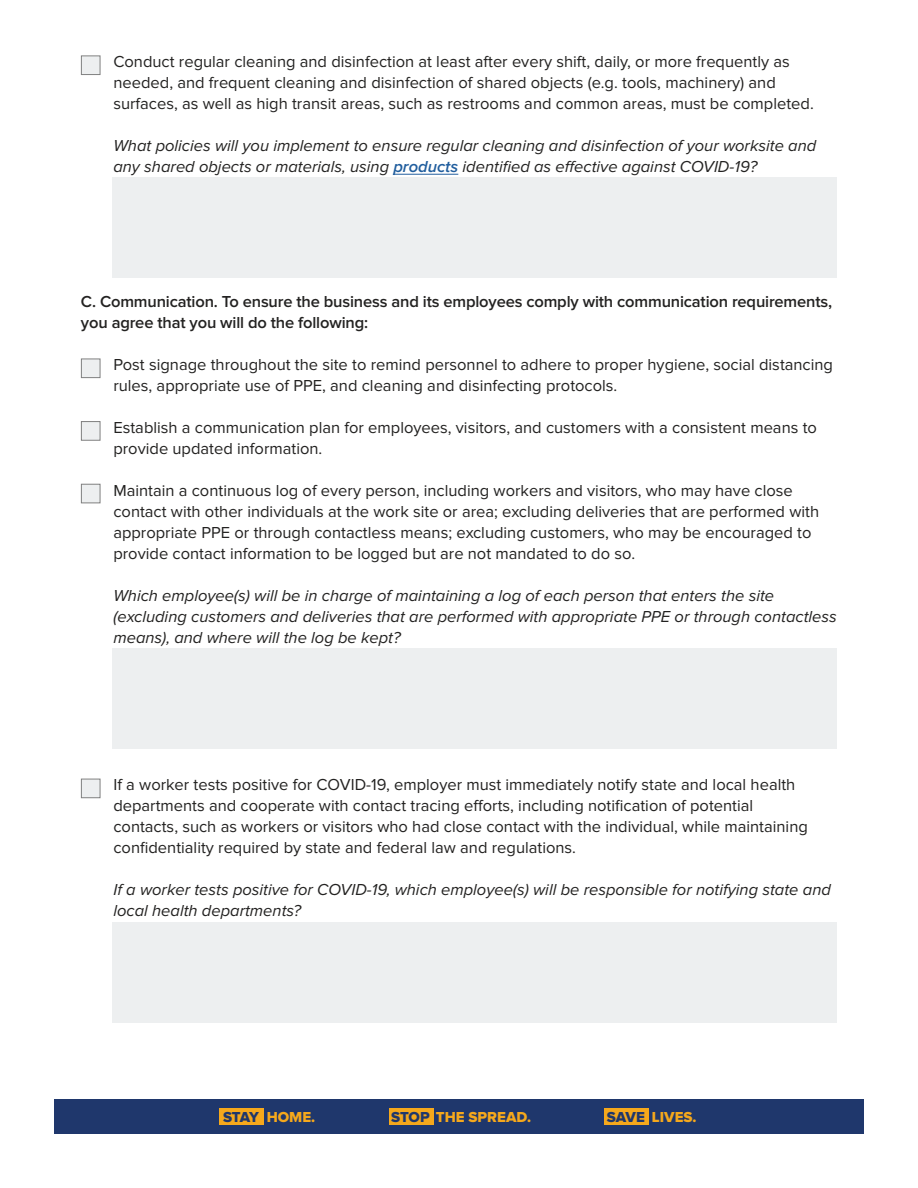
<style>
.page{position:relative;width:918px;height:1188px;background:#fff}
.page>*{position:absolute;margin:0;border:0;box-sizing:border-box;transform-origin:0 0}
.t1{font:16.5px/21px "Proxima Nova";color:#232221}
.t2{font:italic 16.5px/21px "Proxima Nova";color:#232221}
.t3{font:600 16.5px/21px "Proxima Nova";letter-spacing:-.01em;color:#232221}
.t4{font:15px "Proxima Nova Extrabld";color:#f5a81c}
.s1{font-weight:600;color:#215e9e}
.s2{color:#1f376c}
</style>
<div class="page">
<div style="left:54px;top:1100px;width:810px;height:34px;background:#1f376c"></div>
<div style="left:219px;top:1109px;width:44px;height:16px;background:#f5a81c"></div>
<div style="left:389px;top:1109px;width:44px;height:16px;background:#f5a81c"></div>
<div style="left:605px;top:1109px;width:44px;height:16px;background:#f5a81c"></div>
<hr style="left:393px;top:174px;width:65px;height:1px;background:#215e9e">
<div style="left:81px;top:56px;width:19px;height:19px;background:#edeff0"></div>
<div style="left:112px;top:177px;width:725px;height:100px;background:#edeff0"></div>
<div style="left:81px;top:359px;width:19px;height:19px;background:#edeff0"></div>
<div style="left:81px;top:422px;width:19px;height:18px;background:#edeff0"></div>
<div style="left:81px;top:484px;width:19px;height:19px;background:#edeff0"></div>
<div style="left:112px;top:648px;width:725px;height:100px;background:#edeff0"></div>
<div style="left:112px;top:922px;width:725px;height:101px;background:#edeff0"></div>
<div style="left:81px;top:779px;width:19px;height:19px;background:#edeff0"></div>
<p class="t1" style="left:113px;top:51px;width:702px">Conduct regular cleaning and disinfection at least after every shift, daily, or more frequently as needed, and frequent cleaning and disinfection of shared objects (e.g. tools, machinery) and surfaces, as well as high transit areas, such as restrooms and common areas, must be completed.</p>
<p class="t2" style="left:113px;top:135px;width:704px">What policies will you implement to ensure regular cleaning and disinfection of your worksite and any shared objects or materials, using <span class="s1">products</span> identified as effective against COVID-19?</p>
<p class="t3" style="left:81px;top:291px;width:753px">C. Communication. To ensure the business and its employees comply with communication requirements, you agree that you will do the following:</p>
<p class="t1" style="left:113px;top:354px;width:721px">Post signage throughout the site to remind personnel to adhere to proper hygiene, social distancing rules, appropriate use of PPE, and cleaning and disinfecting protocols.</p>
<p class="t1" style="left:113px;top:417px;width:705px">Establish a communication plan for employees, visitors, and customers with a consistent means to provide updated information.</p>
<p class="t1" style="left:113px;top:480px;width:707px">Maintain a continuous log of every person, including workers and visitors, who may have close contact with other individuals at the work site or area; excluding deliveries that are performed with appropriate PPE or through contactless means; excluding customers, who may be encouraged to provide contact information to be logged but are not mandated to do so.</p>
<p class="t2" style="left:113px;top:585px;width:725px">Which employee(s) will be in charge of maintaining a log of each person that enters the site (excluding customers and deliveries that are performed with appropriate PPE or through contactless means), and where will the log be kept?</p>
<p class="t1" style="left:113px;top:774px;width:696px">If a worker tests positive for COVID-19, employer must immediately notify state and local health departments and cooperate with contact tracing efforts, including notification of potential contacts, such as workers or visitors who had close contact with the individual, while maintaining confidentiality required by state and federal law and regulations.</p>
<p class="t2" style="left:113px;top:879px;width:719px">If a worker tests positive for COVID-19, which employee(s) will be responsible for notifying state and local health departments?</p>
<p class="t4" style="left:223px;top:1110px;width:94px"><span class="s2">STAY</span> HOME.</p>
<p class="t4" style="left:391px;top:1110px;width:141px"><span class="s2">STOP</span> THE SPREAD.</p>
<p class="t4" style="left:607px;top:1110px;width:91px"><span class="s2">SAVE</span> LIVES.</p>
</div>
